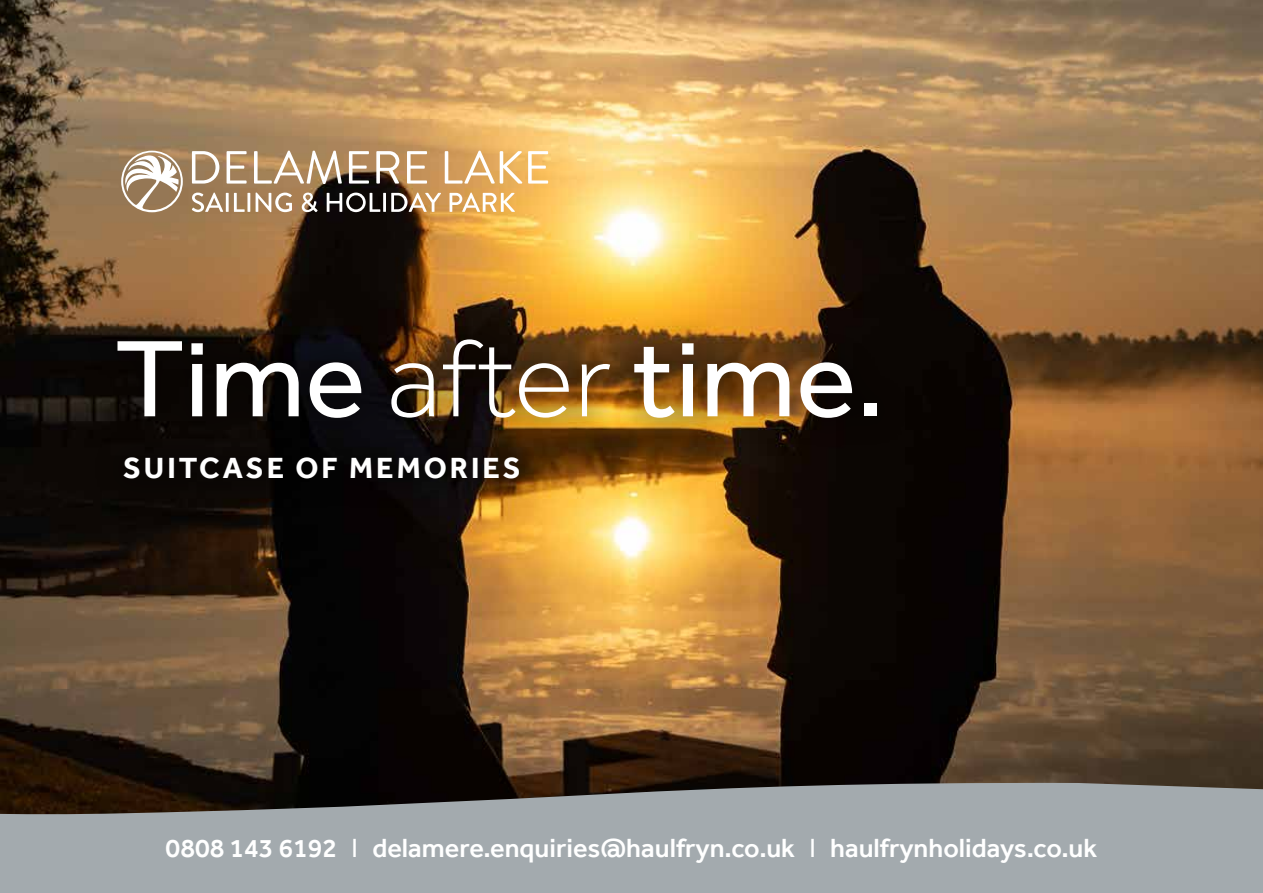
<style>
.page{position:relative;width:1263px;height:893px;background:#fff}
.page>*{position:absolute;margin:0;border:0;box-sizing:border-box;transform-origin:0 0}
.t1{font:112.5px "Effra";color:#fff}
.t2{font:700 30px "Effra";letter-spacing:.1em;color:#fff}
.t3{font:500 27px "Effra";color:#fff}
.s1{font-weight:300}
.s2{font-weight:400}
</style>
<div class="page">
<img style="left:0;top:0;width:1263px;height:781px">
<svg style="left:0;top:781px;width:1263px;height:112px;background:#909597"></svg>
<div style="left:85px;top:308px;width:824px;height:202px;background:#000;opacity:.37"></div>
<svg style="left:192px;top:193px;width:323px;height:19px"></svg>
<svg style="left:192px;top:151px;width:356px;height:33px"></svg>
<svg style="left:121px;top:151px;width:62px;height:61px"></svg>
<h1 class="t1" style="left:115px;top:312px;width:772px">Time <span class="s1">after</span> time.</h1>
<p class="t2" style="left:123px;top:450px;width:399px">SUITCASE OF MEMORIES</p>
<p class="t3" style="left:166px;top:832px;width:933px">0808 143 6192 <span class="s2">l</span> delamere.enquiries@haulfryn.co.uk <span class="s2">l</span> haulfrynholidays.co.uk</p>
</div>
